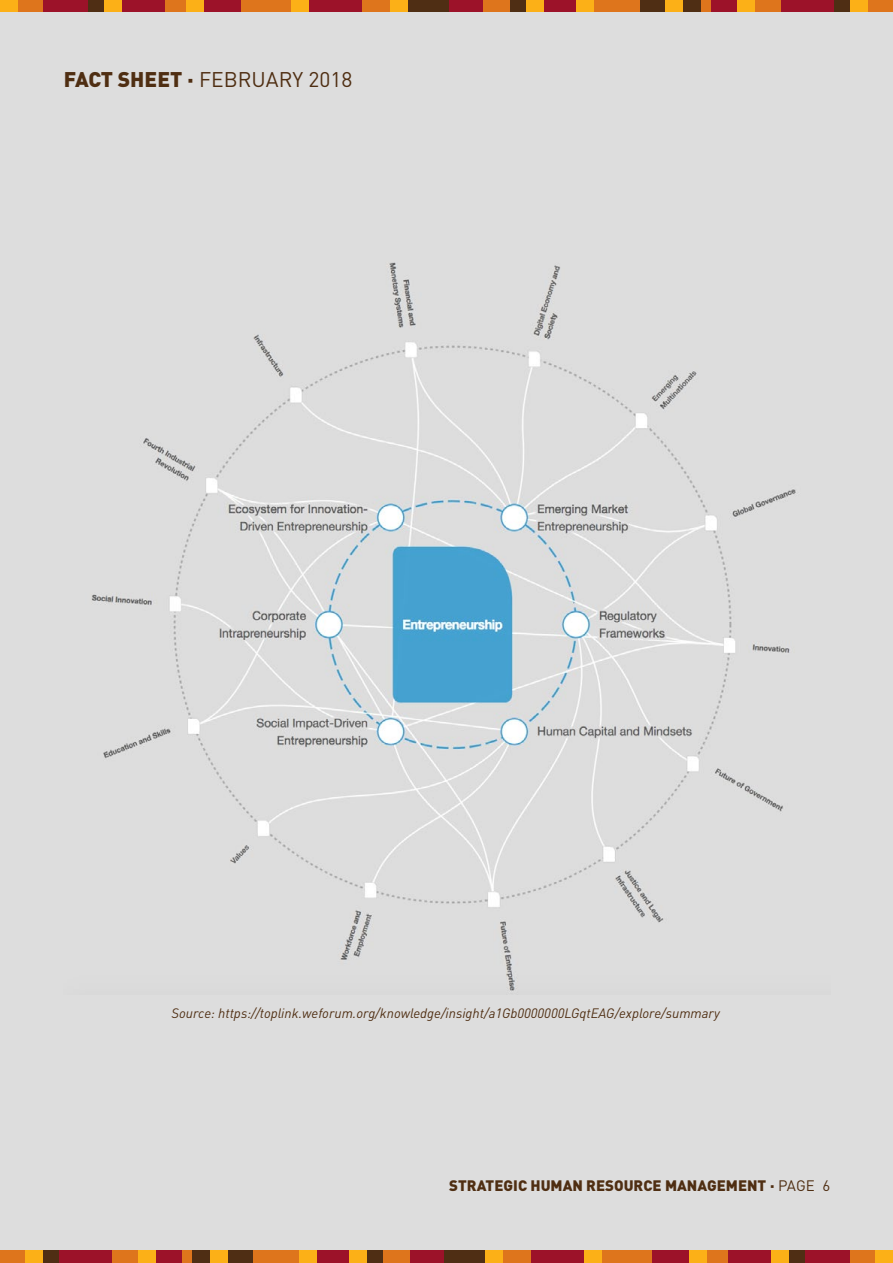
<style>
.page{position:relative;width:893px;height:1263px;background:#fff}
.page>*{position:absolute;margin:0;border:0;box-sizing:border-box;transform-origin:0 0}
.t1{font:21px "DIN Pro";color:#4f2e12}
.t2{font:900 15px "DIN Pro";color:#4f2e12}
.t3{font:15px "DIN Pro";color:#4f2e12}
.t4{font:italic 13.5px "DIN Pro";color:#4f2e12}
.s1{font-weight:900}
.s2{font-weight:400}
</style>
<div class="page">
<div style="left:866px;top:0;width:27px;height:13px;background:#de751c"></div>
<div style="left:240px;top:0;width:53px;height:13px;background:#de751c"></div>
<div style="left:591px;top:0;width:62px;height:13px;background:#de751c"></div>
<div style="left:482px;top:0;width:29px;height:13px;background:#de751c"></div>
<div style="left:14px;top:0;width:30px;height:13px;background:#de751c"></div>
<div style="left:160px;top:0;width:29px;height:13px;background:#de751c"></div>
<div style="left:754px;top:0;width:29px;height:13px;background:#de751c"></div>
<div style="left:362px;top:0;width:29px;height:13px;background:#de751c"></div>
<div style="left:543px;top:0;width:36px;height:13px;background:#9c1229"></div>
<div style="left:204px;top:0;width:36px;height:13px;background:#9c1229"></div>
<div style="left:447px;top:0;width:36px;height:13px;background:#9c1229"></div>
<div style="left:44px;top:0;width:46px;height:13px;background:#9c1229"></div>
<div style="left:119px;top:0;width:46px;height:13px;background:#9c1229"></div>
<div style="left:781px;top:0;width:54px;height:13px;background:#9c1229"></div>
<div style="left:308px;top:0;width:54px;height:13px;background:#9c1229"></div>
<div style="left:640px;top:0;width:61px;height:13px;background:#4f2e14"></div>
<div style="left:709px;top:0;width:30px;height:13px;background:#9c1229"></div>
<div style="left:406px;top:0;width:42px;height:13px;background:#4f2e14"></div>
<div style="left:89px;top:0;width:17px;height:13px;background:#4f2e14"></div>
<div style="left:510px;top:0;width:17px;height:13px;background:#4f2e14"></div>
<div style="left:834px;top:0;width:17px;height:13px;background:#4f2e14"></div>
<div style="left:0;top:0;width:17px;height:13px;background:#fcb017"></div>
<div style="left:187px;top:0;width:17px;height:13px;background:#fcb017"></div>
<div style="left:738px;top:0;width:17px;height:13px;background:#fcb017"></div>
<div style="left:665px;top:0;width:18px;height:13px;background:#fcb017"></div>
<div style="left:577px;top:0;width:17px;height:13px;background:#fcb017"></div>
<div style="left:390px;top:0;width:17px;height:13px;background:#fcb017"></div>
<div style="left:104px;top:0;width:18px;height:13px;background:#fcb017"></div>
<div style="left:526px;top:0;width:17px;height:13px;background:#fcb017"></div>
<div style="left:850px;top:0;width:17px;height:13px;background:#fcb017"></div>
<div style="left:291px;top:0;width:17px;height:13px;background:#fcb017"></div>
<div style="left:702px;top:0;width:9px;height:13px;background:#de751c"></div>
<div style="left:0;top:13px;width:893px;height:1148px;background:#ddd"></div>
<div style="left:0;top:1250px;width:26px;height:13px;background:#de751c"></div>
<div style="left:600px;top:1250px;width:53px;height:13px;background:#de751c"></div>
<div style="left:240px;top:1250px;width:62px;height:13px;background:#de751c"></div>
<div style="left:381px;top:1250px;width:30px;height:13px;background:#de751c"></div>
<div style="left:849px;top:1250px;width:30px;height:13px;background:#de751c"></div>
<div style="left:704px;top:1250px;width:29px;height:13px;background:#de751c"></div>
<div style="left:110px;top:1250px;width:29px;height:13px;background:#de751c"></div>
<div style="left:502px;top:1250px;width:29px;height:13px;background:#de751c"></div>
<div style="left:314px;top:1250px;width:36px;height:13px;background:#9c1229"></div>
<div style="left:653px;top:1250px;width:36px;height:13px;background:#9c1229"></div>
<div style="left:410px;top:1250px;width:36px;height:13px;background:#9c1229"></div>
<div style="left:803px;top:1250px;width:46px;height:13px;background:#9c1229"></div>
<div style="left:728px;top:1250px;width:46px;height:13px;background:#9c1229"></div>
<div style="left:58px;top:1250px;width:54px;height:13px;background:#9c1229"></div>
<div style="left:531px;top:1250px;width:54px;height:13px;background:#9c1229"></div>
<div style="left:191px;top:1250px;width:62px;height:13px;background:#4f2e14"></div>
<div style="left:154px;top:1250px;width:29px;height:13px;background:#9c1229"></div>
<div style="left:444px;top:1250px;width:43px;height:13px;background:#4f2e14"></div>
<div style="left:787px;top:1250px;width:17px;height:13px;background:#4f2e14"></div>
<div style="left:366px;top:1250px;width:17px;height:13px;background:#4f2e14"></div>
<div style="left:42px;top:1250px;width:17px;height:13px;background:#4f2e14"></div>
<div style="left:876px;top:1250px;width:17px;height:13px;background:#fcb017"></div>
<div style="left:689px;top:1250px;width:17px;height:13px;background:#fcb017"></div>
<div style="left:138px;top:1250px;width:17px;height:13px;background:#fcb017"></div>
<div style="left:210px;top:1250px;width:18px;height:13px;background:#fcb017"></div>
<div style="left:299px;top:1250px;width:17px;height:13px;background:#fcb017"></div>
<div style="left:486px;top:1250px;width:17px;height:13px;background:#fcb017"></div>
<div style="left:771px;top:1250px;width:18px;height:13px;background:#fcb017"></div>
<div style="left:349px;top:1250px;width:18px;height:13px;background:#fcb017"></div>
<div style="left:26px;top:1250px;width:17px;height:13px;background:#fcb017"></div>
<div style="left:585px;top:1250px;width:17px;height:13px;background:#fcb017"></div>
<div style="left:182px;top:1250px;width:9px;height:13px;background:#de751c"></div>
<div style="left:0;top:1155px;width:893px;height:95px;background:#ddd"></div>
<img style="left:91px;top:262px;width:705px;height:729px">
<h1 class="t1" style="left:64px;top:65px;width:290px"><span class="s1">FACT SHEET ·</span> FEBRUARY 2018</h1>
<p class="t4" style="left:171px;top:1003px;width:550px">Source: https://toplink.weforum.org/knowledge/insight/a1Gb0000000LGqtEAG/explore/summary</p>
<p class="t2" style="left:449px;top:1175px;width:367px">STRATEGIC HUMAN RESOURCE MANAGEMENT · <span class="s2">PAGE</span></p>
<p class="t3" style="left:822px;top:1175px;width:9px">6</p>
</div>
